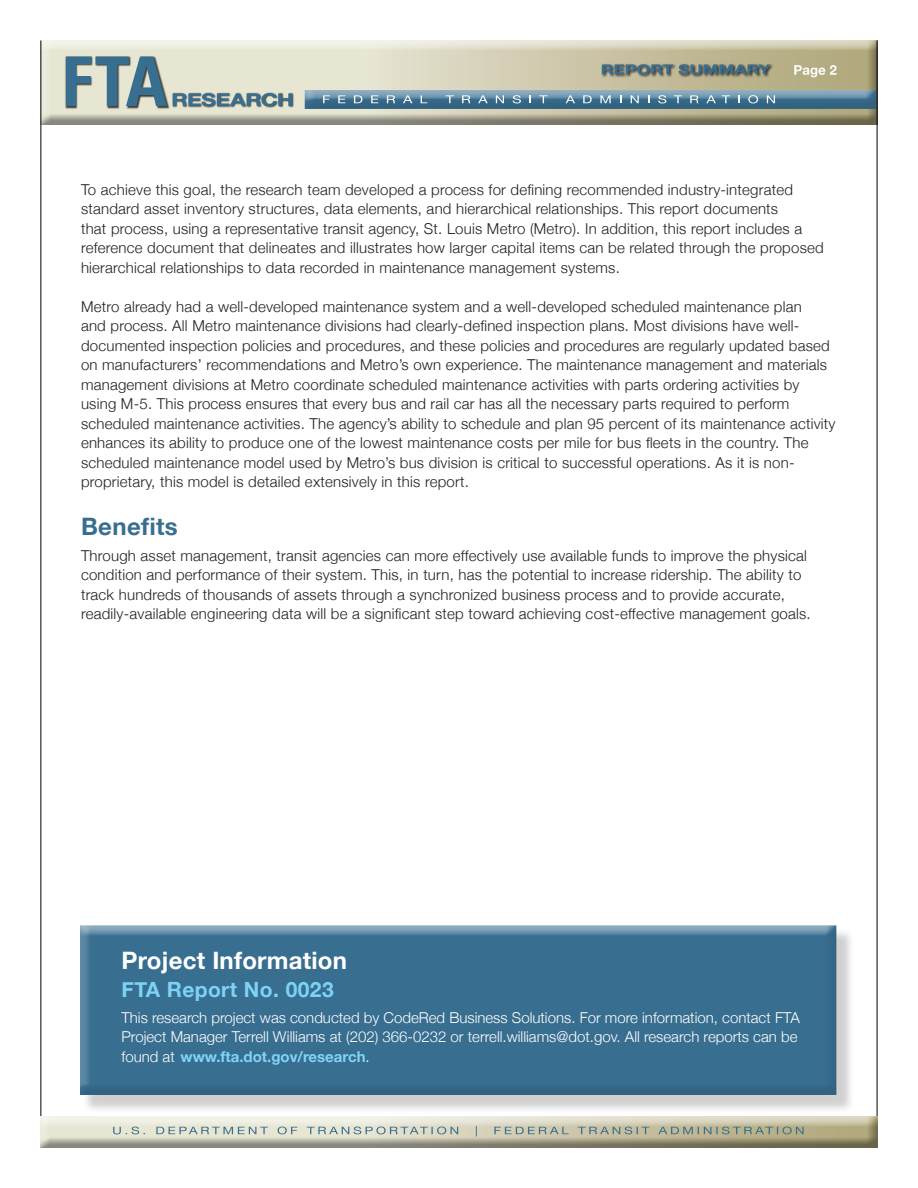
<style>
.page{position:relative;width:918px;height:1188px;background:#fff}
.page>*{position:absolute;margin:0;border:0;box-sizing:border-box;transform-origin:0 0}
.t1{font:700 24px "Helvetica Neue";letter-spacing:.01em;color:#fff}
.t2{font:700 24px "Helvetica Neue";letter-spacing:.015em;color:#386e8f}
.t3{font:700 21px "Helvetica Neue";letter-spacing:.02em;color:#7cd3f6}
.t4{font:300 15px/19.5px "Helvetica Neue";letter-spacing:.015em;color:#231f20}
.t5{font:300 15px/19.5px "Helvetica Neue";color:#fff}
.s1{font-weight:700;color:#80d4f7}
</style>
<div class="page">
<div style="left:83px;top:928px;width:772px;height:185px;background:#231f20;opacity:.21"></div>
<div style="left:75px;top:919px;width:762px;height:175px;background:#fff;opacity:.59"></div>
<div style="left:75px;top:926px;width:762px;height:170px;background:#231f20;opacity:.12"></div>
<div style="left:39px;top:40px;width:839px;height:85px;background:#231f20;opacity:.47"></div>
<div style="left:304px;top:88px;width:575px;height:17px;background:#fff;opacity:.59"></div>
<div style="left:304px;top:90px;width:575px;height:20px;background:#231f20;opacity:.12"></div>
<svg style="left:354px;top:95px;width:8px;height:8px"></svg>
<svg style="left:387px;top:95px;width:8px;height:8px"></svg>
<svg style="left:462px;top:95px;width:8px;height:8px"></svg>
<svg style="left:496px;top:95px;width:8px;height:8px"></svg>
<svg style="left:513px;top:95px;width:8px;height:8px"></svg>
<svg style="left:583px;top:95px;width:9px;height:8px"></svg>
<svg style="left:600px;top:95px;width:11px;height:8px"></svg>
<svg style="left:631px;top:95px;width:8px;height:8px"></svg>
<svg style="left:658px;top:95px;width:8px;height:8px"></svg>
<svg style="left:690px;top:95px;width:9px;height:8px"></svg>
<svg style="left:748px;top:95px;width:10px;height:8px"></svg>
<svg style="left:767px;top:95px;width:8px;height:8px"></svg>
<hr style="left:877px;top:40px;width:1px;height:1108px;background:#000">
<hr style="left:41px;top:40px;width:1px;height:1108px;background:#000">
<div style="left:38px;top:1114px;width:840px;height:30px;background:#fff"></div>
<div style="left:38px;top:1116px;width:840px;height:33px;background:#231f20;opacity:.47"></div>
<svg style="left:113px;top:1126px;width:536px;height:10px;background:#c0c7ba"></svg>
<svg style="left:658px;top:1127px;width:146px;height:7px"></svg>
<img style="left:65px;top:56px;width:105px;height:53px">
<svg style="left:66px;top:56px;width:101px;height:50px;background:#86a0a8"></svg>
<img style="left:171px;top:92px;width:124px;height:17px">
<svg style="left:173px;top:93px;width:119px;height:13px;background:#75919b"></svg>
<svg style="left:323px;top:95px;width:7px;height:8px"></svg>
<svg style="left:338px;top:95px;width:7px;height:8px"></svg>
<svg style="left:371px;top:95px;width:7px;height:8px"></svg>
<svg style="left:403px;top:95px;width:9px;height:8px"></svg>
<svg style="left:421px;top:95px;width:6px;height:8px"></svg>
<svg style="left:446px;top:95px;width:8px;height:8px"></svg>
<svg style="left:478px;top:95px;width:10px;height:8px"></svg>
<svg style="left:539px;top:95px;width:8px;height:8px"></svg>
<svg style="left:566px;top:95px;width:9px;height:8px"></svg>
<svg style="left:674px;top:95px;width:8px;height:8px"></svg>
<svg style="left:706px;top:95px;width:10px;height:8px"></svg>
<svg style="left:722px;top:95px;width:8px;height:8px"></svg>
<svg style="left:738px;top:95px;width:2px;height:8px"></svg>
<svg style="left:794px;top:65px;width:43px;height:12px"></svg>
<div style="left:601px;top:63px;width:173px;height:15px;background:#231f20;opacity:.94"></div>
<svg style="left:602px;top:64px;width:168px;height:10px;background:#60767a"></svg>
<p class="t4" style="left:81px;top:179px;width:744px">To achieve this goal, the research team developed a process for defining recommended industry-integrated standard asset inventory structures, data elements, and hierarchical relationships. This report documents<br>that process, using a representative transit agency, St. Louis Metro (Metro). In addition, this report includes a reference document that delineates and illustrates how larger capital items can be related through the proposed hierarchical relationships to data recorded in maintenance management systems.</p>
<p class="t4" style="left:81px;top:296px;width:756px">Metro already had a well-developed maintenance system and a well-developed scheduled maintenance plan<br>and process. All Metro maintenance divisions had clearly-defined inspection plans. Most divisions have well&shy;documented inspection policies and procedures, and these policies and procedures are regularly updated based on manufacturers’ recommendations and Metro’s own experience. The maintenance management and materials management divisions at Metro coordinate scheduled maintenance activities with parts ordering activities by using M-5. This process ensures that every bus and rail car has all the necessary parts required to perform scheduled maintenance activities. The agency’s ability to schedule and plan 95 percent of its maintenance activity enhances its ability to produce one of the lowest maintenance costs per mile for bus fleets in the country. The scheduled maintenance model used by Metro’s bus division is critical to successful operations. As it is non&shy;proprietary, this model is detailed extensively in this report.</p>
<p class="t2" style="left:81px;top:505px;width:98px">Benefits</p>
<p class="t4" style="left:81px;top:545px;width:731px">Through asset management, transit agencies can more effectively use available funds to improve the physical condition and performance of their system. This, in turn, has the potential to increase ridership. The ability to track hundreds of thousands of assets through a synchronized business process and to provide accurate, readily-available engineering data will be a significant step toward achieving cost-effective management goals.</p>
<p class="t1" style="left:122px;top:939px;width:227px">Project Information</p>
<p class="t3" style="left:122px;top:971px;width:214px">FTA Report No. 0023</p>
<p class="t5" style="left:122px;top:1007px;width:680px">This research project was conducted by CodeRed Business Solutions. For more information, contact FTA<br>Project Manager Terrell Williams at (202) 366-0232 or terrell.williams@dot.gov. All research reports can be found at <span class="s1">www.fta.dot.gov/research</span>.</p>
</div>
